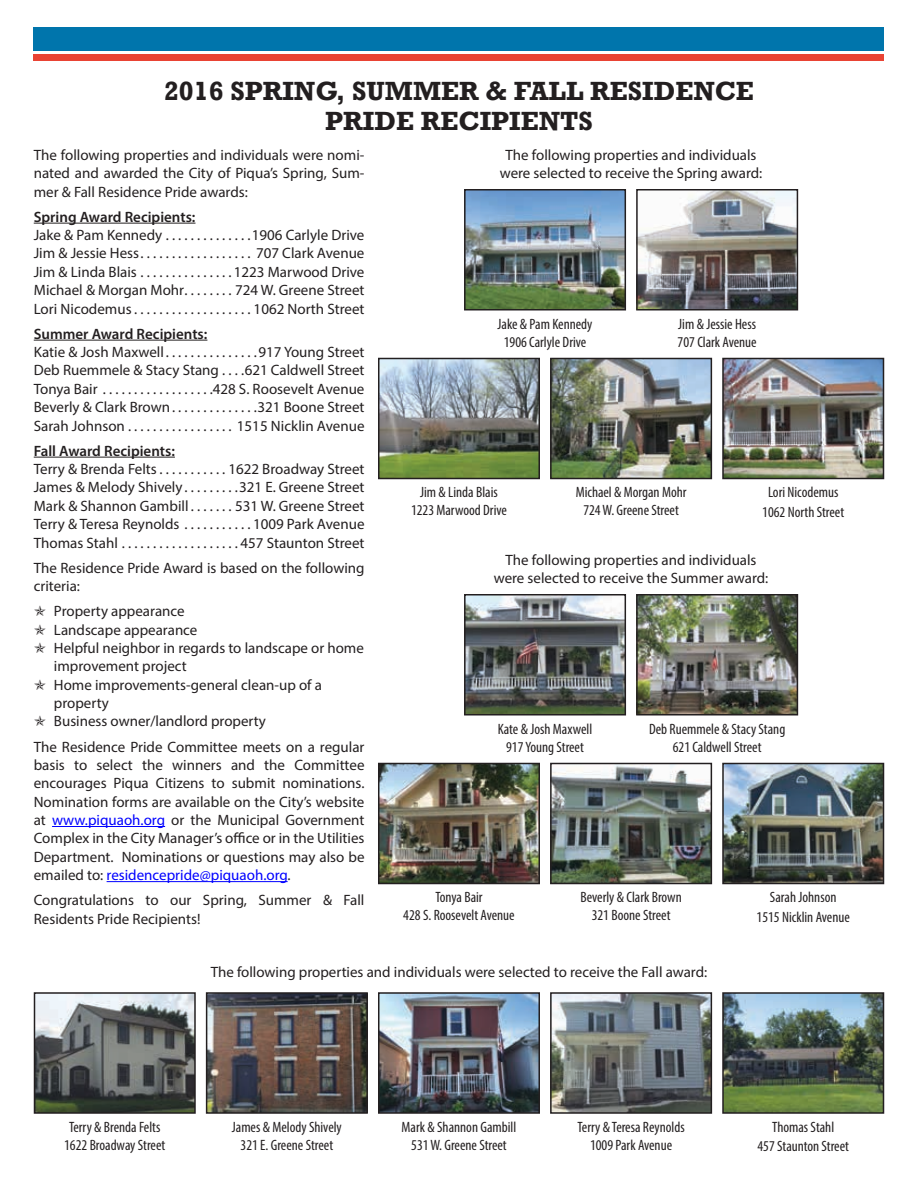
<style>
.page{position:relative;width:918px;height:1188px;background:#fff}
.page>*{position:absolute;margin:0;border:0;box-sizing:border-box;transform-origin:0 0}
.t1{font:700 27px/30px "Rockwell";color:#231f20;text-align:center}
.t2{font:15px/18.3px "Myriad Pro";color:#231f20;text-align:justify}
.t3{font:condensed 15px/18px "Myriad Pro";color:#231f20;text-align:center}
.t4{font:600 15px "Myriad Pro";color:#231f20}
.s1{color:#00f}
</style>
<div class="page">
<img style="left:725px;top:995px;width:156px;height:116px">
<div style="left:722px;top:992px;width:162px;height:122px;border:2px solid #231f20"></div>
<img style="left:553px;top:995px;width:156px;height:116px">
<div style="left:550px;top:992px;width:162px;height:122px;border:2px solid #231f20"></div>
<img style="left:209px;top:995px;width:156px;height:116px">
<div style="left:206px;top:992px;width:162px;height:122px;border:2px solid #231f20"></div>
<img style="left:37px;top:995px;width:156px;height:116px">
<div style="left:34px;top:992px;width:162px;height:122px;border:2px solid #231f20"></div>
<img style="left:381px;top:995px;width:156px;height:116px">
<div style="left:378px;top:992px;width:162px;height:122px;border:2px solid #231f20"></div>
<div style="left:34px;top:27px;width:850px;height:24px;background:#0075ac"></div>
<div style="left:34px;top:54px;width:850px;height:7px;background:#e94334"></div>
<hr style="left:34px;top:223px;width:162px;height:1px;background:#231f20">
<hr style="left:34px;top:340px;width:173px;height:1px;background:#231f20">
<hr style="left:34px;top:457px;width:141px;height:1px;background:#231f20">
<hr style="left:52px;top:826px;width:113px;height:1px;background:#00f">
<hr style="left:107px;top:881px;width:181px;height:1px;background:#00f">
<img style="left:725px;top:361px;width:156px;height:115px">
<div style="left:722px;top:358px;width:162px;height:121px;border:2px solid #231f20"></div>
<img style="left:553px;top:361px;width:156px;height:115px">
<div style="left:550px;top:358px;width:162px;height:121px;border:2px solid #231f20"></div>
<img style="left:639px;top:192px;width:156px;height:115px">
<div style="left:636px;top:189px;width:162px;height:121px;border:2px solid #231f20"></div>
<img style="left:467px;top:192px;width:156px;height:115px">
<div style="left:464px;top:189px;width:162px;height:121px;border:2px solid #231f20"></div>
<img style="left:381px;top:361px;width:156px;height:115px">
<div style="left:378px;top:358px;width:162px;height:121px;border:2px solid #231f20"></div>
<img style="left:725px;top:766px;width:156px;height:115px">
<div style="left:722px;top:763px;width:162px;height:121px;border:2px solid #231f20"></div>
<img style="left:553px;top:766px;width:156px;height:115px">
<div style="left:550px;top:763px;width:162px;height:121px;border:2px solid #231f20"></div>
<img style="left:639px;top:597px;width:156px;height:116px">
<div style="left:636px;top:594px;width:162px;height:122px;border:2px solid #231f20"></div>
<img style="left:467px;top:597px;width:156px;height:116px">
<div style="left:464px;top:594px;width:162px;height:122px;border:2px solid #231f20"></div>
<img style="left:381px;top:766px;width:156px;height:115px">
<div style="left:378px;top:763px;width:162px;height:121px;border:2px solid #231f20"></div>
<h1 class="t1" style="left:164px;top:76px;width:591px">2016 SPRING, SUMMER &amp; FALL RESIDENCE<br>PRIDE RECIPIENTS</h1>
<p class="t2" style="left:34px;top:145px;width:332px">The following properties and individuals were nomi&shy;nated and awarded the City of Piqua’s Spring, Sum&shy;mer &amp; Fall Residence Pride awards:</p>
<p class="t4" style="left:34px;top:207px;width:163px">Spring Award Recipients:</p>
<p class="t2" style="left:34px;top:226px;width:332px">Jake &amp; Pam Kennedy . . . . . . . . . . . . . 1906 Carlyle Drive Jim &amp; Jessie Hess . . . . . . . . . . . . . . . . . . 707 Clark Avenue Jim &amp; Linda Blais . . . . . . . . . . . . . . 1223 Marwood Drive Michael &amp; Morgan Mohr . . . . . . . . 724 W. Greene Street Lori Nicodemus . . . . . . . . . . . . . . . . . . . 1062 North Street</p>
<p class="t4" style="left:34px;top:324px;width:175px">Summer Award Recipients:</p>
<p class="t2" style="left:34px;top:343px;width:332px">Katie &amp; Josh Maxwell . . . . . . . . . . . . . . 917 Young Street Deb Ruemmele &amp; Stacy Stang . . . 621 Caldwell Street Tonya Bair . . . . . . . . . . . . . . . . . 428 S. Roosevelt Avenue Beverly &amp; Clark Brown . . . . . . . . . . . . . 321 Boone Street Sarah Johnson . . . . . . . . . . . . . . . . . 1515 Nicklin Avenue</p>
<p class="t4" style="left:34px;top:441px;width:143px">Fall Award Recipients:</p>
<p class="t2" style="left:34px;top:460px;width:332px">Terry &amp; Brenda Felts . . . . . . . . . . 1622 Broadway Street James &amp; Melody Shively . . . . . . . . 321 E. Greene Street Mark &amp; Shannon Gambill . . . . . . . 531 W. Greene Street Terry &amp; Teresa Reynolds . . . . . . . . . . 1009 Park Avenue Thomas Stahl . . . . . . . . . . . . . . . . . . 457 Staunton Street</p>
<p class="t2" style="left:34px;top:558px;width:332px">The Residence Pride Award is based on the following criteria:</p>
<p class="t2" style="left:54px;top:602px;width:311px;text-align:left">Property appearance<br>Landscape appearance<br>Helpful neighbor in regards to landscape or home improvement project<br>Home improvements-general clean-up of a property<br>Business owner/landlord property</p>
<p class="t2" style="left:34px;top:737px;width:332px">The Residence Pride Committee meets on a regular basis to select the winners and the Committee encourages Piqua Citizens to submit nominations.<br>Nomination forms are available on the City’s website at <span class="s1">www.piquaoh.org</span> or the Municipal Government Complex in the City Manager’s office or in the Utilities Department. Nominations or questions may also be emailed to: <span class="s1">residencepride@piquaoh.org</span>.</p>
<p class="t2" style="left:34px;top:891px;width:332px">Congratulations to our Spring, Summer &amp; Fall<br>Residents Pride Recipients!</p>
<p class="t2" style="left:500px;top:145px;width:264px;text-align:center">The following properties and individuals were selected to receive the Spring award:</p>
<p class="t3" style="left:498px;top:314px;width:96px">Jake &amp; Pam Kennedy<br>1906 Carlyle Drive</p>
<p class="t3" style="left:678px;top:314px;width:81px;text-align:left">Jim &amp; Jessie Hess<br>707 Clark Avenue</p>
<p class="t3" style="left:411px;top:483px;width:97px">Jim &amp; Linda Blais<br>1223 Marwood Drive</p>
<p class="t3" style="left:576px;top:483px;width:112px">Michael &amp; Morgan Mohr<br>724 W. Greene Street</p>
<p class="t3" style="left:762px;top:482px;width:83px;line-height:19.5px">Lori Nicodemus<br>1062 North Street</p>
<p class="t2" style="left:494px;top:550px;width:276px;text-align:center">The following properties and individuals were selected to receive the Summer award:</p>
<p class="t3" style="left:498px;top:719px;width:96px">Kate &amp; Josh Maxwell<br>917 Young Street</p>
<p class="t3" style="left:649px;top:719px;width:138px">Deb Ruemmele &amp; Stacy Stang<br>621 Caldwell Street</p>
<p class="t3" style="left:403px;top:888px;width:113px">Tonya Bair<br>428 S. Roosevelt Avenue</p>
<p class="t3" style="left:580px;top:888px;width:103px">Beverly &amp; Clark Brown<br>321 Boone Street</p>
<p class="t3" style="left:757px;top:887px;width:95px;line-height:19.5px">Sarah Johnson<br>1515 Nicklin Avenue</p>
<p class="t2" style="left:211px;top:962px;width:498px">The following properties and individuals were selected to receive the Fall award:</p>
<p class="t3" style="left:64px;top:1118px;width:103px">Terry &amp; Brenda Felts<br>1622 Broadway Street</p>
<p class="t3" style="left:402px;top:1118px;width:116px">Mark &amp; Shannon Gambill<br>531 W. Greene Street</p>
<p class="t3" style="left:232px;top:1118px;width:111px">James &amp; Melody Shively<br>321 E. Greene Street</p>
<p class="t3" style="left:578px;top:1118px;width:109px">Terry &amp; Teresa Reynolds<br>1009 Park Avenue</p>
<p class="t3" style="left:757px;top:1117px;width:93px;line-height:19.5px">Thomas Stahl<br>457 Staunton Street</p>
</div>
